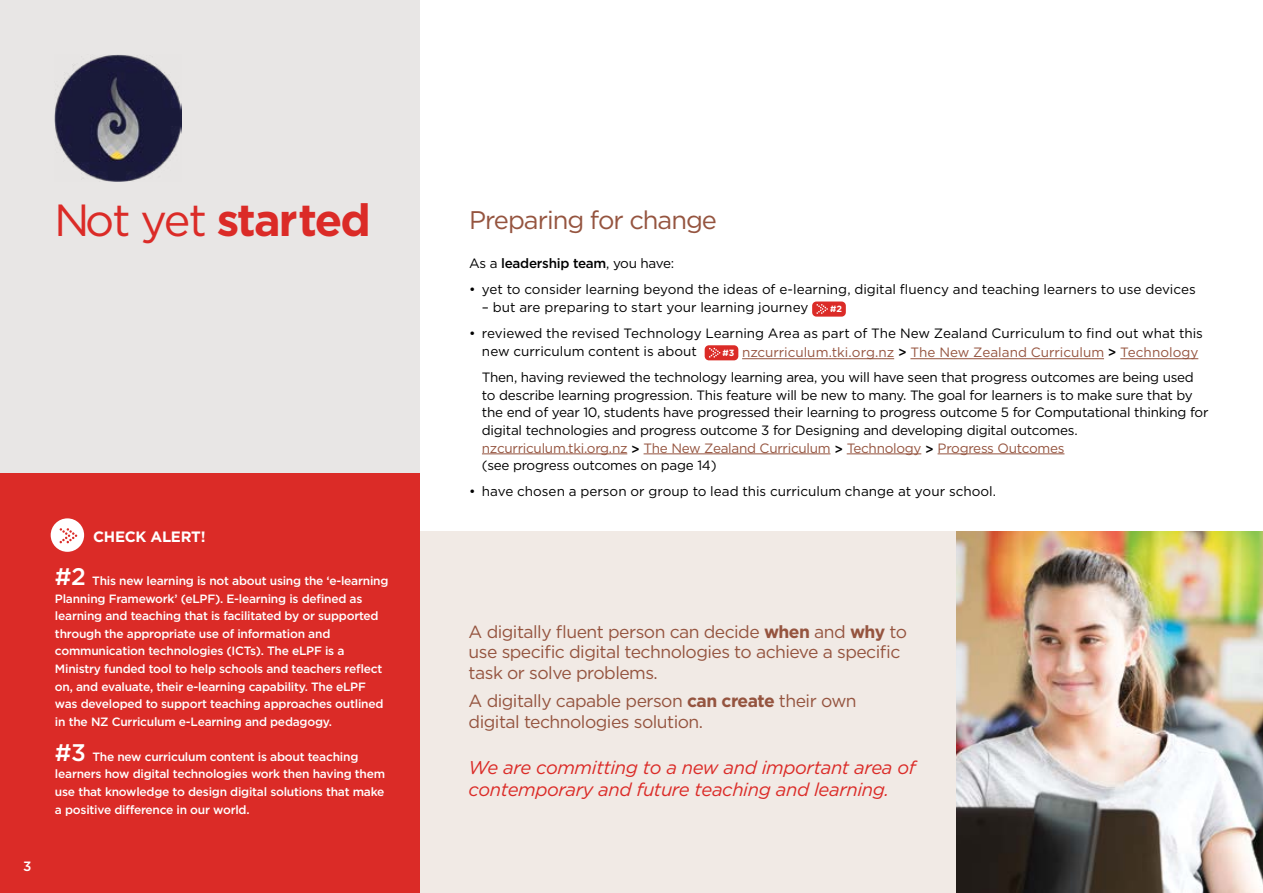
<style>
.page{position:relative;width:1263px;height:893px;background:#fff}
.page>*{position:absolute;margin:0;border:0;box-sizing:border-box;transform-origin:0 0}
.t1{font:700 45px "Gotham";letter-spacing:-.04em;color:#db2b27}
.t2{font:25.5px "Gotham";letter-spacing:-.04em;color:#95543f}
.t3{font:italic 18.45px/22.2px "Gotham";letter-spacing:-.02em;color:#db2b27}
.t4{font:17.55px/20.4px "Gotham";letter-spacing:-.03em;color:#95543f}
.t5{font:700 15px "Gotham";letter-spacing:-.02em;color:#fff}
.t6{font:13.5px/17.7px "Gotham";letter-spacing:-.02em;color:#000}
.t7{font:13.5px/17.7px "Gotham";color:#000}
.t8{font:500 13.5px "Gotham";letter-spacing:-.02em;color:#000}
.t9{font:500 13.5px "Gotham";color:#fff}
.t10{font:500 12px/17.7px "Gotham";letter-spacing:-.02em;color:#fff}
.t11{font:700 9px "Gotham";color:#fff}
.s1{font-weight:400}
.s2{font-weight:700;font-size:9px;color:#fff}
.s3{color:#95543f}
.s4{font-weight:500}
.s5{font-size:24px}
.s6{font-weight:700}
</style>
<div class="page">
<img style="left:955px;top:531px;width:308px;height:362px">
<div style="left:401px;top:531px;width:554px;height:362px;background:#f1eae5"></div>
<div style="left:0;top:0;width:419px;height:893px;background:#e8e6e5"></div>
<img style="left:54px;top:54px;width:128px;height:128px">
<hr style="left:742px;top:358px;width:152px;height:1px;background:#95543f">
<hr style="left:910px;top:358px;width:194px;height:1px;background:#95543f">
<hr style="left:1120px;top:358px;width:78px;height:1px;background:#95543f">
<hr style="left:482px;top:453px;width:145px;height:1px;background:#95543f">
<hr style="left:643px;top:453px;width:187px;height:1px;background:#95543f">
<hr style="left:847px;top:453px;width:74px;height:1px;background:#95543f">
<hr style="left:937px;top:453px;width:127px;height:1px;background:#95543f">
<div style="left:812px;top:301px;width:34px;height:16px;background:#db2b27;border-radius:4px"></div>
<svg style="left:816px;top:304px;width:12px;height:10px"></svg>
<div style="left:705px;top:345px;width:33px;height:15px;background:#db2b27;border-radius:4px"></div>
<svg style="left:709px;top:348px;width:11px;height:10px"></svg>
<div style="left:0;top:473px;width:419px;height:420px;background:#db2b27"></div>
<div style="left:51px;top:518px;width:33px;height:34px;background:#fff;border-radius:50%"></div>
<svg style="left:60px;top:528px;width:17px;height:15px"></svg>
<p class="t9" style="left:23px;top:857px;width:10px">3</p>
<h1 class="t1" style="left:54px;top:190px;width:318px"><span class="s1">Not yet</span> started</h1>
<h2 class="t2" style="left:469px;top:204px;width:249px">Preparing for change</h2>
<p class="t8" style="left:469px;top:255px;width:207px"><span class="s1">As a</span> leadership team<span class="s1">, you have:</span></p>
<p class="t7" style="left:469px;top:281px;width:728px">• yet to consider learning beyond the ideas of e-learning, digital fluency and teaching learners to use devices</p>
<p class="t7" style="left:482px;top:298px;width:328px">– but are preparing to start your learning journey</p>
<p class="t11" style="left:830px;top:303px;width:14px">#2</p>
<p class="t7" style="left:482px;top:324px;width:722px;text-indent:-13px">• reviewed the revised Technology Learning Area as part of The New Zealand Curriculum to find out what this new curriculum content is about</p>
<p class="t6" style="left:482px;top:340px;width:718px;line-height:24.6px;text-indent:241px"><span class="s2">#3</span> <span class="s3">nzcurriculum.tki.org.nz</span> <span class="s4">&gt;</span> <span class="s3">The New Zealand Curriculum</span> <span class="s4">&gt;</span> <span class="s3">Technology<br></span>Then, having reviewed the technology learning area, you will have seen that progress outcomes are being used</p>
<p class="t6" style="left:482px;top:386px;width:728px">to describe learning progression. This feature will be new to many. The goal for learners is to make sure that by the end of year 10, students have progressed their learning to progress outcome 5 for Computational thinking for digital technologies and progress outcome 3 for Designing and developing digital outcomes. <span class="s3">nzcurriculum.tki.org.nz</span> <span class="s4">&gt;</span> <span class="s3">The New Zealand Curriculum</span> <span class="s4">&gt;</span> <span class="s3">Technology</span> <span class="s4">&gt;</span> <span class="s3">Progress Outcomes<br></span>(see progress outcomes on page 14)</p>
<p class="t7" style="left:469px;top:482px;width:528px">• have chosen a person or group to lead this curriculum change at your school.</p>
<p class="t5" style="left:93px;top:527px;width:114px">CHECK ALERT!</p>
<p class="t10" style="left:55px;top:572px;width:335px"><span class="s5">#2</span> This new learning is not about using the ‘e-learning Planning Framework’ (eLPF). E-learning is defined as learning and teaching that is facilitated by or supported through the appropriate use of information and communication technologies (ICTs). The eLPF is a Ministry funded tool to help schools and teachers reflect on, and evaluate, their e-learning capability. The eLPF was developed to support teaching approaches outlined in the NZ Curriculum e-Learning and pedagogy.</p>
<p class="t10" style="left:55px;top:747px;width:332px"><span class="s5">#3</span> The new curriculum content is about teaching learners how digital technologies work then having them use that knowledge to design digital solutions that make a positive difference in our world.</p>
<h3 class="t4" style="left:469px;top:621px;width:440px">A digitally fluent person can decide <span class="s6">when</span> and <span class="s6">why</span> to use specific digital technologies to achieve a specific task or solve problems.</h3>
<h3 class="t4" style="left:469px;top:690px;width:390px">A digitally capable person <span class="s6">can create</span> their own digital technologies solution.</h3>
<h3 class="t3" style="left:469px;top:756px;width:449px">We are committing to a new and important area of contemporary and future teaching and learning.</h3>
</div>
